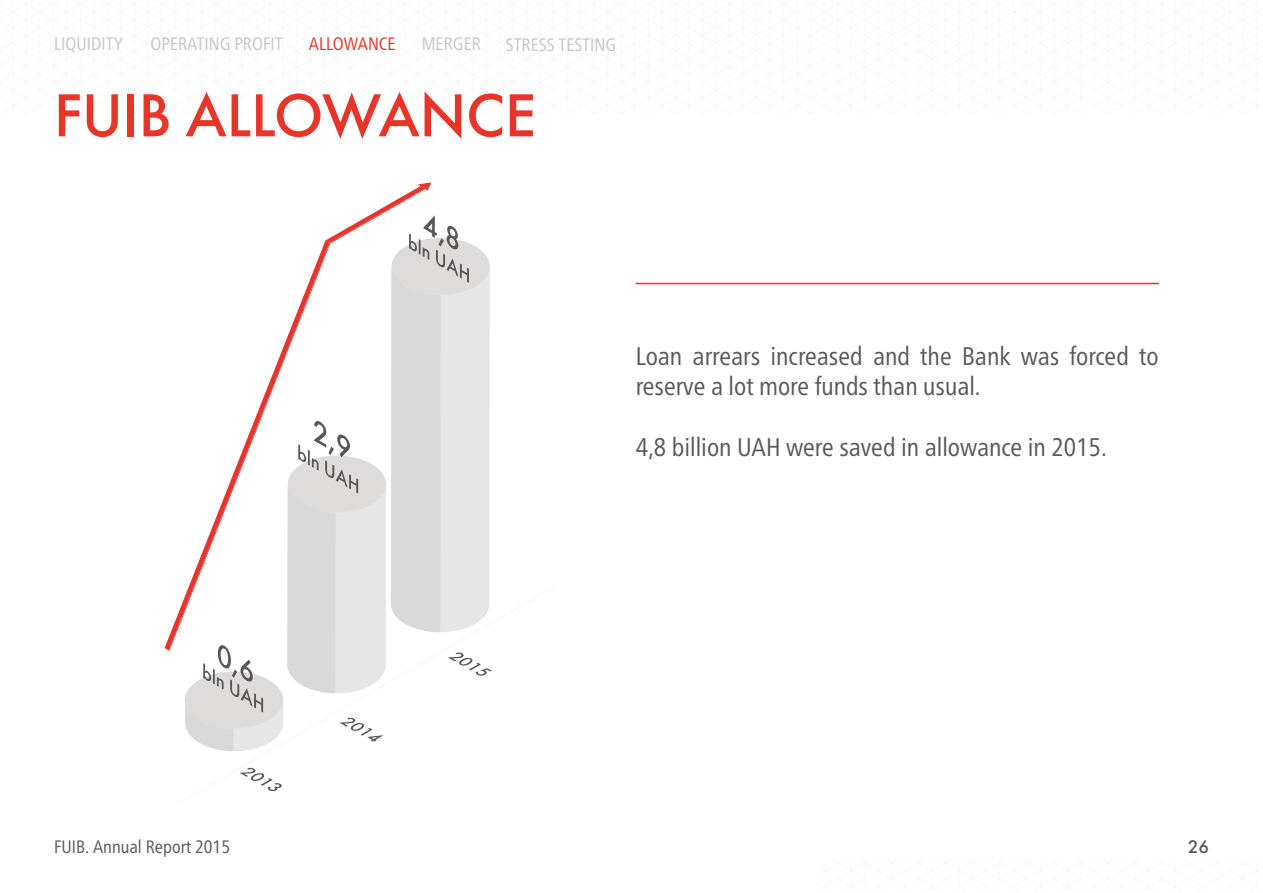
<style>
.page{position:relative;width:1263px;height:893px;background:#fff}
.page>*{position:absolute;margin:0;border:0;box-sizing:border-box;transform-origin:0 0}
.t1{font:60px "Futura Futuris C";color:#e7352a}
.t2{font:condensed 25.5px/30.6px "Frutiger Neue LTW1 G";color:#575857}
.t3{font:condensed 18px "Frutiger Neue LTW1 G";color:#c7c6c5}
.t4{font:condensed 18px "Frutiger Neue LTW1 G";color:#585958}
.t5{font:condensed 18px "Frutiger Neue LTW1 G";color:#e7352a}
.t6{font:18px "Futura Futuris C";color:#575857}
</style>
<div class="page">
<hr style="left:636px;top:283px;width:523px;height:1px;background:#e7362b">
<svg style="left:180px;top:182px;width:312px;height:572px"></svg>
<p class="t3" style="left:54px;top:33px;width:70px">LIQUIDITY</p>
<p class="t3" style="left:151px;top:33px;width:134px">OPERATING PROFIT</p>
<p class="t5" style="left:309px;top:33px;width:88px">ALLOWANCE</p>
<p class="t3" style="left:422px;top:33px;width:61px">MERGER</p>
<p class="t3" style="left:506px;top:34px;width:112px">STRESS TESTING</p>
<h1 class="t1" style="left:54px;top:79px;width:483px">FUIB ALLOWANCE</h1>
<p class="t2" style="left:636px;top:340px;width:524px">Loan arrears increased and the Bank was forced to reserve a lot more funds than usual.</p>
<p class="t2" style="left:636px;top:432px;width:472px">4,8 billion UAH were saved in allowance in 2015.</p>
<p class="t4" style="left:54px;top:836px;width:178px">FUIB. Annual Report 2015</p>
<p class="t6" style="left:1188px;top:836px;width:23px">26</p>
</div>
